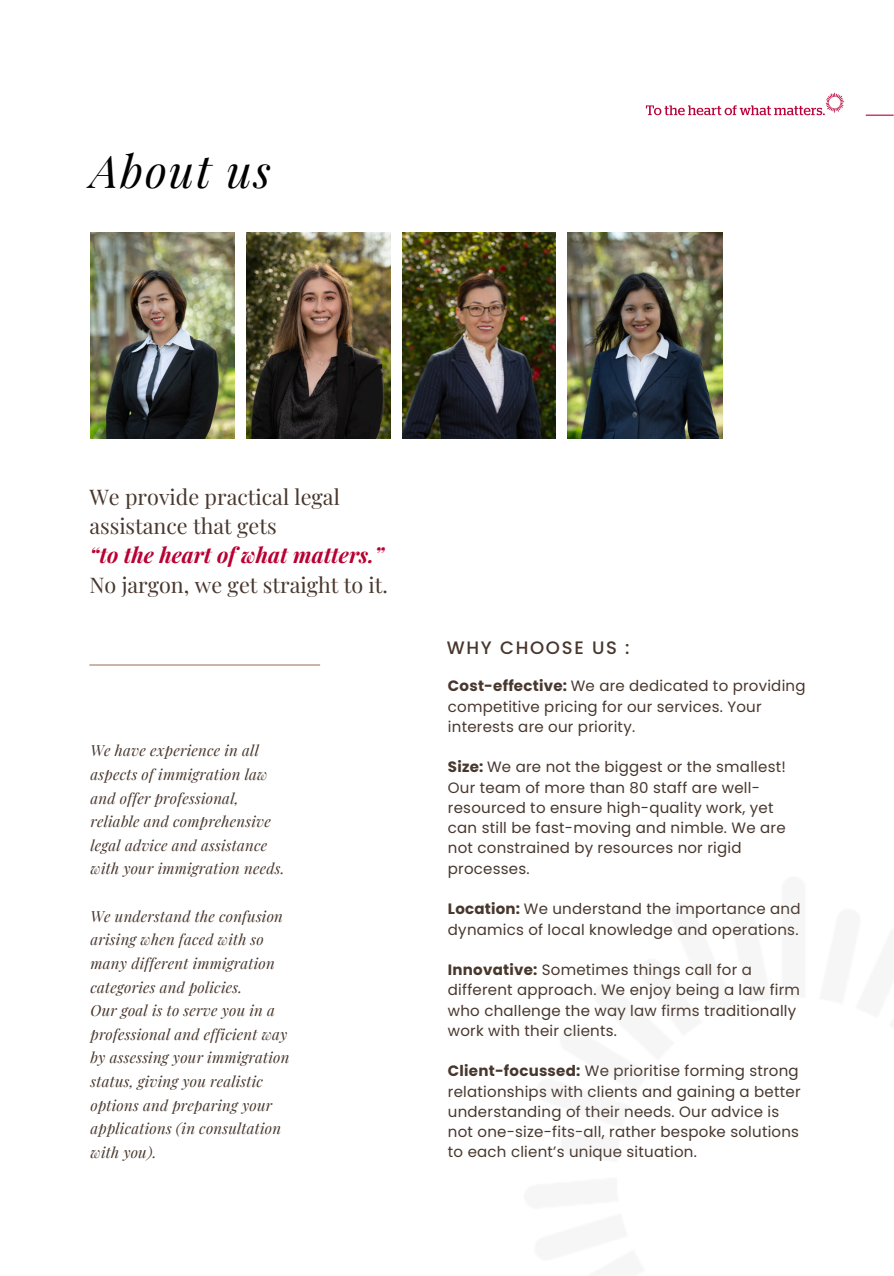
<style>
.page{position:relative;width:894px;height:1276px;background:#fff}
.page>*{position:absolute;margin:0;border:0;box-sizing:border-box;transform-origin:0 0}
.t1{font:italic 45px "Playfair Display";letter-spacing:.04em;color:#000}
.t2{font:21.45px/29.2px "Playfair Display";color:#48372d}
.t3{font:500 18px "Poppins";letter-spacing:.095em;color:#48372d}
.t4{font:15px/20.2px "Poppins";letter-spacing:.015em;color:#48372d}
.t5{font:italic 15px/23.7px "Playfair Display";letter-spacing:.015em;color:#48372d}
.s1{font-weight:700;font-style:italic;color:#b90033}
.s2{font-weight:700}
</style>
<div class="page">
<img style="left:246px;top:233px;width:144px;height:206px">
<img style="left:567px;top:233px;width:155px;height:206px">
<img style="left:90px;top:233px;width:144px;height:206px">
<img style="left:402px;top:233px;width:153px;height:206px">
<hr style="left:89px;top:664px;width:231px;height:1px;background:#a17e65">
<svg style="left:865px;top:115px;width:28px;height:1px"></svg>
<img style="left:645px;top:92px;width:200px;height:24px">
<h1 class="t1" style="left:90px;top:139px;width:182px">About us</h1>
<p class="t2" style="left:89px;top:481px;width:300px">We provide practical legal assistance that gets<br><span class="s1">“to the heart of what matters.”<br></span>No jargon, we get straight to it.</p>
<h2 class="t5" style="left:90px;top:738px;width:195px">We have experience in all aspects of immigration law and offer professional, reliable and comprehensive legal advice and assistance with your immigration needs.</h2>
<p class="t5" style="left:90px;top:903px;width:194px">We understand the confusion arising when faced with so many different immigration categories and policies.</p>
<p class="t5" style="left:90px;top:998px;width:200px">Our goal is to serve you in a professional and efficient way by assessing your immigration status, giving you realistic options and preparing your applications (in consultation with you).</p>
<p class="t3" style="left:446px;top:635px;width:184px">WHY CHOOSE US :</p>
<p class="t4" style="left:448px;top:676px;width:359px"><span class="s2">Cost-effective:</span> We are dedicated to providing competitive pricing for our services. Your interests are our priority.</p>
<p class="t4" style="left:448px;top:757px;width:339px"><span class="s2">Size:</span> We are not the biggest or the smallest!<br>Our team of more than 80 staff are well&shy;resourced to ensure high-quality work, yet can still be fast-moving and nimble. We are not constrained by resources nor rigid processes.</p>
<p class="t4" style="left:448px;top:899px;width:354px"><span class="s2">Location:</span> We understand the importance and dynamics of local knowledge and operations.</p>
<p class="t4" style="left:448px;top:959px;width:353px"><span class="s2">Innovative:</span> Sometimes things call for a different approach. We enjoy being a law firm who challenge the way law firms traditionally work with their clients.</p>
<p class="t4" style="left:448px;top:1061px;width:354px"><span class="s2">Client-focussed:</span> We prioritise forming strong relationships with clients and gaining a better understanding of their needs. Our advice is not one-size-fits-all, rather bespoke solutions to each client’s unique situation.</p>
</div>
